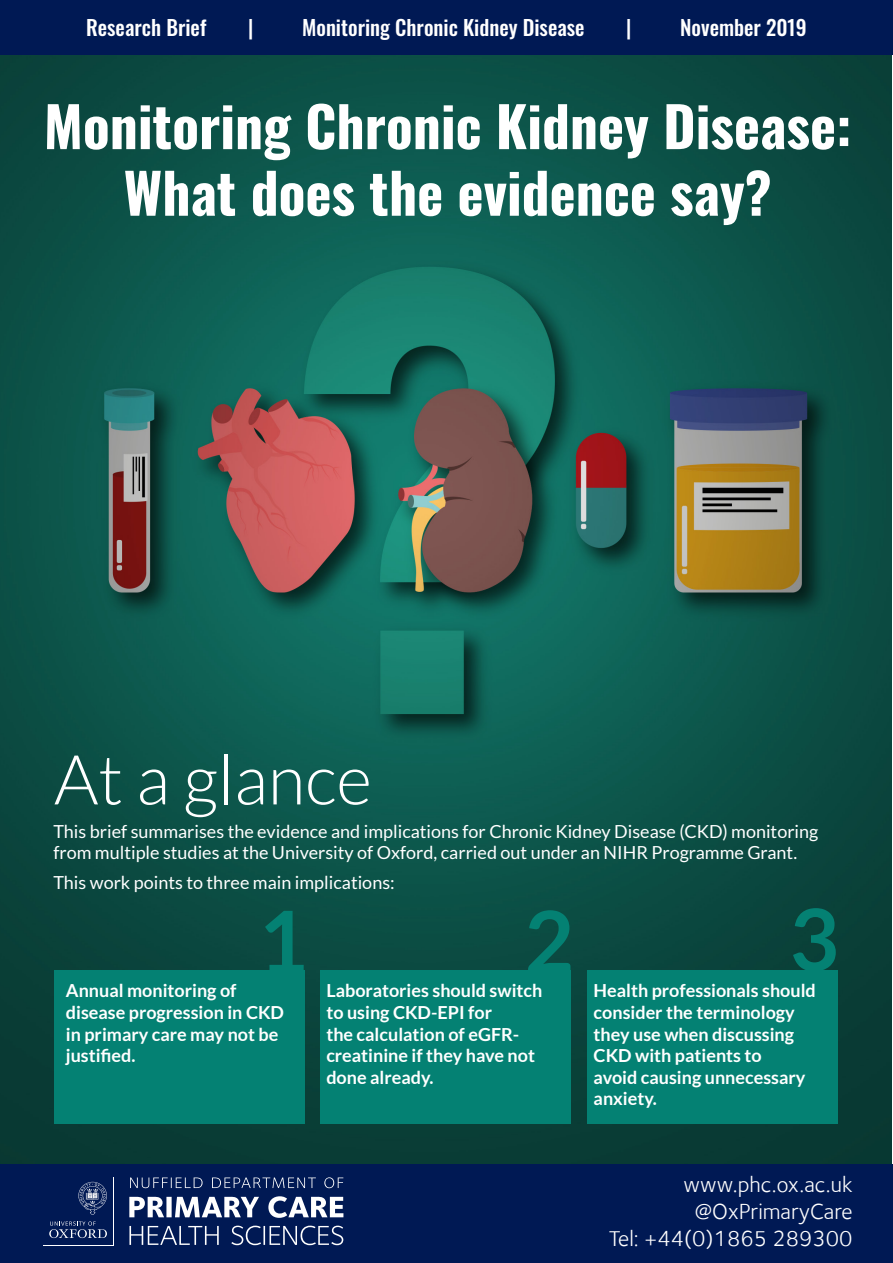
<style>
.page{position:relative;width:893px;height:1263px;background:#fff}
.page>*{position:absolute;margin:0;border:0;box-sizing:border-box;transform-origin:0 0}
.t1{font:700 85.5px "Lato";color:#048173}
.t2{font:300 69px "Lato";color:#fff}
.t3{font:700 55.5px "Oswald";color:#fff}
.t4{font:22.5px "Foundry Sterling";color:#fff}
.t5{font:500 21px "Oswald";color:#fff}
.t6{font:700 18px/21.6px "Lato";color:#fff}
.t7{font:18px/21.6px "Lato";color:#fff}
</style>
<div class="page">
<img style="left:0;top:54px;width:891px;height:1110px">
<div style="left:0;top:0;width:893px;height:54px;background:#001954"></div>
<div style="left:54px;top:971px;width:250px;height:153px;background:#048173"></div>
<div style="left:321px;top:971px;width:250px;height:153px;background:#048173"></div>
<div style="left:588px;top:971px;width:250px;height:153px;background:#048173"></div>
<div style="left:0;top:1164px;width:893px;height:99px;background:#001954"></div>
<svg style="left:129px;top:1196px;width:214px;height:22px"></svg>
<svg style="left:129px;top:1225px;width:214px;height:20px"></svg>
<svg style="left:130px;top:1177px;width:213px;height:11px"></svg>
<svg style="left:49px;top:1221px;width:58px;height:17px"></svg>
<svg style="left:78px;top:1182px;width:29px;height:33px"></svg>
<p class="t5" style="left:86px;top:17px;width:122px">Research Brief</p>
<p class="t5" style="left:248px;top:17px;width:7px">|</p>
<p class="t5" style="left:302px;top:17px;width:284px">Monitoring Chronic Kidney Disease</p>
<p class="t5" style="left:626px;top:17px;width:7px">|</p>
<p class="t5" style="left:680px;top:17px;width:128px">November 2019</p>
<p class="t3" style="left:44px;top:98px;width:809px">Monitoring Chronic Kidney Disease:</p>
<p class="t3" style="left:124px;top:164px;width:650px">What does the evidence say?</p>
<p class="t2" style="left:54px;top:743px;width:319px">At a glance</p>
<p class="t7" style="left:53px;top:820px;width:766px">This brief summarises the evidence and implications for Chronic Kidney Disease (CKD) monitoring from multiple studies at the University of Oxford, carried out under an NIHR Programme Grant.</p>
<p class="t7" style="left:53px;top:872px;width:343px">This work points to three main implications:</p>
<p class="t1" style="left:258px;top:893px;width:51px">1</p>
<p class="t1" style="left:524px;top:893px;width:51px">2</p>
<p class="t1" style="left:789px;top:890px;width:51px">3</p>
<p class="t6" style="left:66px;top:980px;width:220px">Annual monitoring of disease progression in CKD in primary care may not be justified.</p>
<p class="t6" style="left:326px;top:980px;width:218px">Laboratories should switch to using CKD-EPI for<br>the calculation of eGFR&shy;creatinine if they have not done already.</p>
<p class="t6" style="left:594px;top:980px;width:224px">Health professionals should consider the terminology they use when discussing<br>CKD with patients to<br>avoid causing unnecessary anxiety.</p>
<p class="t4" style="left:683px;top:1172px;width:171px">www.phc.ox.ac.uk</p>
<p class="t4" style="left:695px;top:1199px;width:159px">@OxPrimaryCare</p>
<p class="t4" style="left:609px;top:1226px;width:245px">Tel: +44(0)1865 289300</p>
</div>
